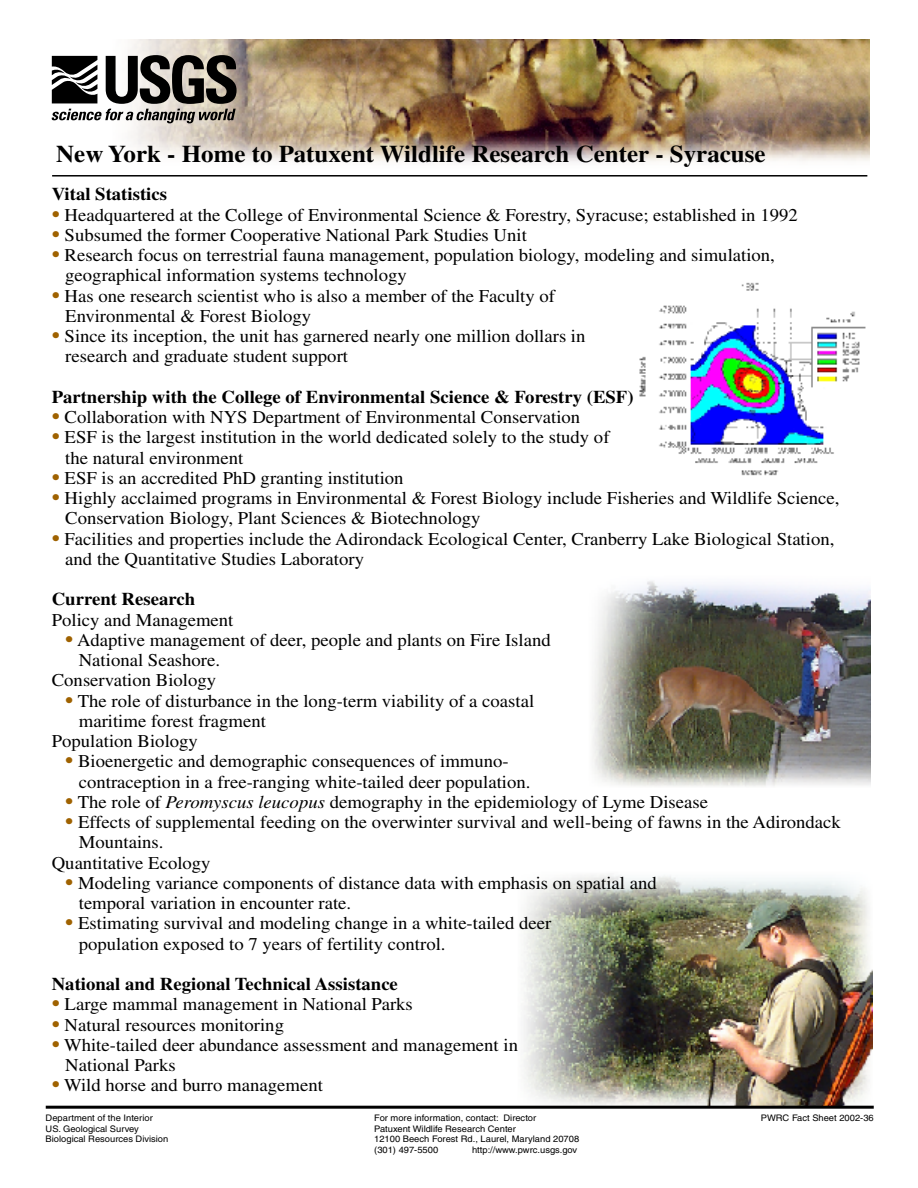
<style>
.page{position:relative;width:918px;height:1188px;background:#fff}
.page>*{position:absolute;margin:0;border:0;box-sizing:border-box;transform-origin:0 0}
.t1{font:700 24px "Times";color:#000;scale:1.04 1}
.t2{font:18px/20.2px "Times";color:#000;scale:1.04 1}
.t3{font:700 18px "Times";color:#000;scale:1.04 1}
.t4{font:9px/10.5px "Helvetica";color:#000;scale:1.04 1}
.s1{font-style:italic}
</style>
<div class="page">
<img style="left:517px;top:875px;width:355px;height:231px">
<img style="left:592px;top:581px;width:279px;height:206px">
<img style="left:639px;top:282px;width:227px;height:194px">
<img style="left:130px;top:39px;width:739px;height:137px">
<svg style="left:51px;top:55px;width:186px;height:68px"></svg>
<hr style="left:46px;top:1106px;width:828px;height:3px;background:#000">
<hr style="left:52px;top:175px;width:815px;height:2px;background:#000">
<h1 class="t1" style="left:56px;top:139px;width:684px">New York - Home to Patuxent Wildlife Research Center - Syracuse</h1>
<p class="t3" style="left:52px;top:184px;width:112px">Vital Statistics</p>
<p class="t2" style="left:52px;top:204px;width:719px"><sup>●</sup> Headquartered at the College of Environmental Science &amp; Forestry, Syracuse; established in 1992</p>
<p class="t2" style="left:52px;top:225px;width:458px"><sup>●</sup> Subsumed the former Cooperative National Park Studies Unit</p>
<p class="t2" style="left:65px;top:245px;width:684px;text-indent:-13px"><sup>●</sup> Research focus on terrestrial fauna management, population biology, modeling and simulation, geographical information systems technology</p>
<p class="t2" style="left:65px;top:285px;width:472px;text-indent:-13px"><sup>●</sup> Has one research scientist who is also a member of the Faculty of<br>Environmental &amp; Forest Biology</p>
<p class="t2" style="left:65px;top:326px;width:502px;text-indent:-13px"><sup>●</sup> Since its inception, the unit has garnered nearly one million dollars in research and graduate student support</p>
<p class="t3" style="left:52px;top:386px;width:561px">Partnership with the College of Environmental Science &amp; Forestry (ESF)</p>
<p class="t2" style="left:52px;top:407px;width:510px"><sup>●</sup> Collaboration with NYS Department of Environmental Conservation</p>
<p class="t2" style="left:65px;top:427px;width:525px;text-indent:-13px"><sup>●</sup> ESF is the largest institution in the world dedicated solely to the study of the natural environment</p>
<p class="t2" style="left:52px;top:468px;width:340px"><sup>●</sup> ESF is an accredited PhD granting institution</p>
<p class="t2" style="left:65px;top:488px;width:746px;text-indent:-13px"><sup>●</sup> Highly acclaimed programs in Environmental &amp; Forest Biology include Fisheries and Wildlife Science,<br>Conservation Biology, Plant Sciences &amp; Biotechnology</p>
<p class="t2" style="left:65px;top:528px;width:741px;text-indent:-13px"><sup>●</sup> Facilities and properties include the Adirondack Ecological Center, Cranberry Lake Biological Station, and the Quantitative Studies Laboratory</p>
<p class="t3" style="left:52px;top:589px;width:139px">Current Research</p>
<p class="t2" style="left:52px;top:609px;width:176px">Policy and Management</p>
<p class="t2" style="left:65px;top:630px;width:468px"><sup>●</sup> Adaptive management of deer, people and plants on Fire Island</p>
<p class="t2" style="left:79px;top:650px;width:137px">National Seashore.</p>
<p class="t2" style="left:52px;top:670px;width:160px">Conservation Biology</p>
<p class="t2" style="left:65px;top:690px;width:452px"><sup>●</sup> The role of disturbance in the long-term viability of a coastal</p>
<p class="t2" style="left:79px;top:711px;width:181px">maritime forest fragment</p>
<p class="t2" style="left:52px;top:731px;width:142px">Population Biology</p>
<p class="t2" style="left:79px;top:751px;width:436px;text-indent:-13px"><sup>●</sup> Bioenergetic and demographic consequences of immuno&shy;contraception in a free-ranging white-tailed deer population.</p>
<p class="t2" style="left:65px;top:792px;width:620px"><sup>●</sup> The role of <span class="s1">Peromyscus leucopus</span> demography in the epidemiology of Lyme Disease</p>
<p class="t2" style="left:65px;top:812px;width:747px"><sup>●</sup> Effects of supplemental feeding on the overwinter survival and well-being of fawns in the Adirondack</p>
<p class="t2" style="left:79px;top:832px;width:83px">Mountains.</p>
<p class="t2" style="left:52px;top:852px;width:154px">Quantitative Ecology</p>
<p class="t2" style="left:79px;top:873px;width:557px;text-indent:-13px"><sup>●</sup> Modeling variance components of distance data with emphasis on spatial and temporal variation in encounter rate.</p>
<p class="t2" style="left:79px;top:913px;width:456px;text-indent:-13px"><sup>●</sup> Estimating survival and modeling change in a white-tailed deer population exposed to 7 years of fertility control.</p>
<p class="t3" style="left:52px;top:973px;width:334px">National and Regional Technical Assistance</p>
<p class="t2" style="left:52px;top:994px;width:349px"><sup>●</sup> Large mammal management in National Parks</p>
<p class="t2" style="left:52px;top:1014px;width:225px"><sup>●</sup> Natural resources monitoring</p>
<p class="t2" style="left:65px;top:1035px;width:437px;text-indent:-14px"><sup>●</sup> White-tailed deer abundance assessment and management in<br>National Parks</p>
<p class="t2" style="left:52px;top:1075px;width:262px"><sup>●</sup> Wild horse and burro management</p>
<p class="t4" style="left:46px;top:1113px;width:120px">Department of the Interior<br>US. Geological Survey<br>Biological Resources Division</p>
<p class="t4" style="left:374px;top:1113px;width:199px">For more information, contact: Director<br>Patuxent Wildlife Research Center<br>12100 Beech Forest Rd., Laurel, Maryland 20708 (301) 497-5500</p>
<p class="t4" style="left:472px;top:1144px;width:103px">http://www.pwrc.usgs.gov</p>
<p class="t4" style="left:761px;top:1113px;width:110px">PWRC Fact Sheet 2002-36</p>
</div>
